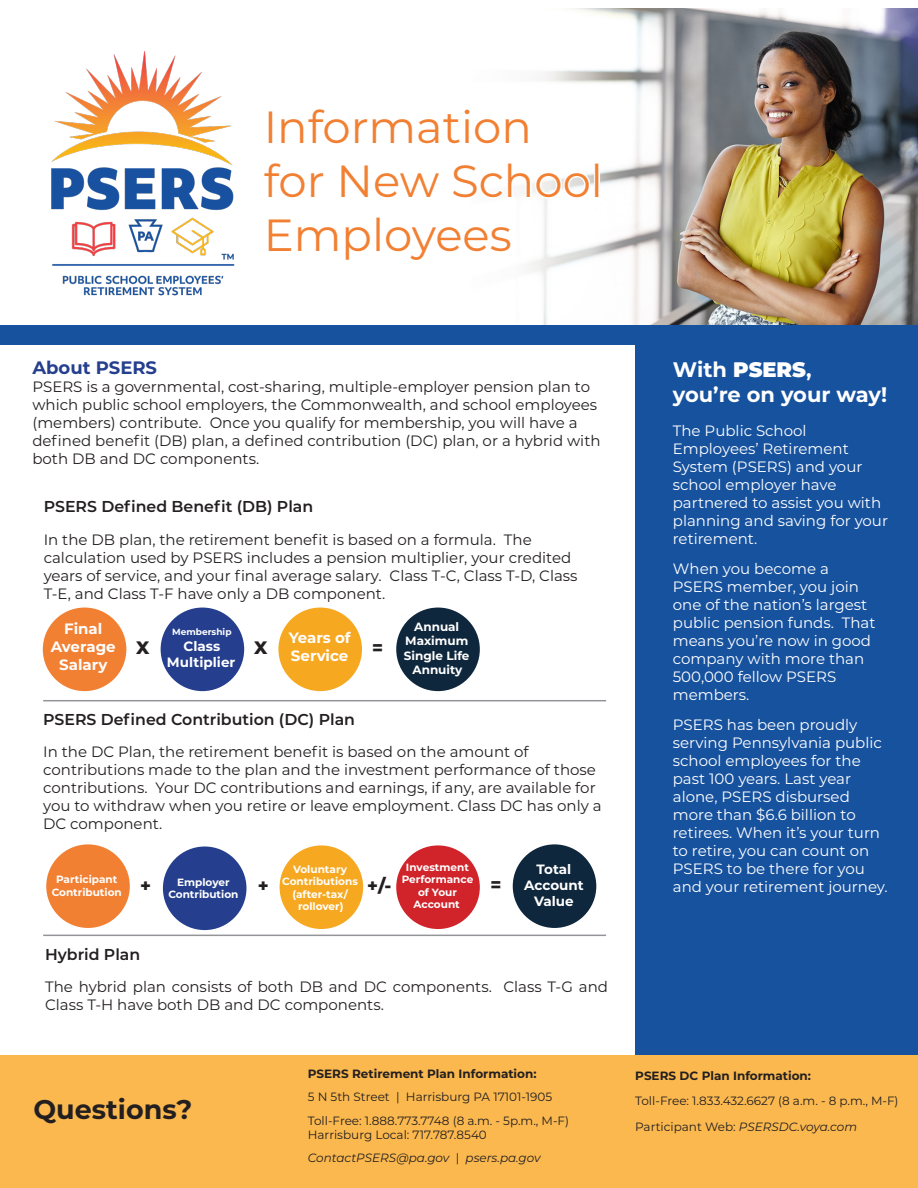
<style>
.page{position:relative;width:918px;height:1188px;background:#fff}
.page>*{position:absolute;margin:0;border:0;box-sizing:border-box;transform-origin:0 0}
.t1{font:45px/54px "Montserrat";color:#f28033}
.t2{font:700 27px "Montserrat";color:#231f20}
.t3{font:700 21px "Montserrat";letter-spacing:-.005em;color:#fff}
.t4{font:700 18px "Montserrat";color:#253f8e}
.t5{font:800 18px "Montserrat";color:#231f20}
.t6{font:600 15.75px "Montserrat";color:#231f20}
.t7{font:15px/18px "Montserrat";color:#231f20}
.t8{font:15px/18px "Montserrat";color:#fff}
.t9{font:700 15px/18px "Montserrat";color:#fff;text-align:center}
.t10{font:700 13.5px/16.2px "Montserrat";color:#fff;text-align:center}
.t11{font:12px "Montserrat";color:#231f20}
.t12{font:italic 12px "Montserrat";color:#231f20}
.t13{font:700 12px "Montserrat";color:#231f20}
.t14{font:700 12px/14.4px "Montserrat";color:#fff;text-align:center}
.t15{font:700 10.5px/12.6px "Montserrat";color:#fff;text-align:center}
.t16{font:700 9px "Montserrat";color:#fff}
.s1{font-style:normal}
.s2{font-weight:900}
</style>
<div class="page">
<div style="left:0;top:1055px;width:918px;height:133px;background:#fab84f"></div>
<div style="left:635px;top:344px;width:283px;height:711px;background:#17529f"></div>
<img style="left:0;top:8px;width:918px;height:318px">
<svg style="left:279px;top:106px;width:252px;height:40px"></svg>
<svg style="left:261px;top:160px;width:65px;height:40px"></svg>
<svg style="left:339px;top:162px;width:104px;height:40px"></svg>
<svg style="left:450px;top:161px;width:142px;height:39px"></svg>
<svg style="left:266px;top:216px;width:107px;height:47px"></svg>
<svg style="left:383px;top:223px;width:130px;height:40px"></svg>
<div style="left:0;top:326px;width:918px;height:19px;background:#17529f"></div>
<img style="left:44px;top:52px;width:202px;height:256px">
<div style="left:43px;top:608px;width:83px;height:83px;background:#f28033;border-radius:50%"></div>
<div style="left:161px;top:608px;width:83px;height:83px;background:#253f8e;border-radius:50%"></div>
<div style="left:278px;top:608px;width:84px;height:83px;background:#f7a821;border-radius:50%"></div>
<div style="left:396px;top:608px;width:84px;height:83px;background:#0f273c;border-radius:50%"></div>
<div style="left:46px;top:844px;width:84px;height:84px;background:#f28033;border-radius:50%"></div>
<div style="left:280px;top:845px;width:83px;height:84px;background:#f7a821;border-radius:50%"></div>
<div style="left:513px;top:844px;width:83px;height:84px;background:#0f273c;border-radius:50%"></div>
<div style="left:396px;top:845px;width:84px;height:84px;background:#d1232a;border-radius:50%"></div>
<div style="left:163px;top:847px;width:83px;height:83px;background:#253f8e;border-radius:50%"></div>
<hr style="left:43px;top:700px;width:563px;height:1px;background:#939598">
<hr style="left:43px;top:935px;width:563px;height:1px;background:#939598">
<p class="t1" style="left:264px;top:98px;width:341px">Information for New School<br>Employees</p>
<p class="t4" style="left:32px;top:354px;width:126px">About PSERS</p>
<p class="t7" style="left:32px;top:377px;width:570px">PSERS is a governmental, cost-sharing, multiple-employer pension plan to which public school employers, the Commonwealth, and school employees (members) contribute. Once you qualify for membership, you will have a defined benefit (DB) plan, a defined contribution (DC) plan, or a hybrid with both DB and DC components.</p>
<p class="t6" style="left:44px;top:496px;width:271px">PSERS Defined Benefit (DB) Plan</p>
<p class="t7" style="left:44px;top:530px;width:535px">In the DB plan, the retirement benefit is based on a formula. The calculation used by PSERS includes a pension multiplier, your credited years of service, and your final average salary. Class T-C, Class T-D, Class T-E, and Class T-F have only a DB component.</p>
<p class="t10" style="left:167px;top:638px;width:70px">Class<br>Multiplier</p>
<p class="t9" style="left:289px;top:628px;width:64px;text-align:left">Years of<br>Service</p>
<p class="t14" style="left:404px;top:619px;width:67px">Annual<br>Maximum<br>Single Life<br>Annuity</p>
<p class="t9" style="left:51px;top:619px;width:66px">Final<br>Average<br>Salary</p>
<p class="t16" style="left:172px;top:625px;width:61px">Membership</p>
<p class="t5" style="left:136px;top:634px;width:15px">X</p>
<p class="t5" style="left:254px;top:634px;width:15px">X</p>
<p class="t5" style="left:372px;top:634px;width:12px">=</p>
<p class="t6" style="left:43px;top:708px;width:313px">PSERS Defined Contribution (DC) Plan</p>
<p class="t7" style="left:43px;top:743px;width:560px">In the DC Plan, the retirement benefit is based on the amount of contributions made to the plan and the investment performance of those contributions. Your DC contributions and earnings, if any, are available for you to withdraw when you retire or leave employment. Class DC has only a DC component.</p>
<p class="t15" style="left:402px;top:860px;width:73px">Investment<br>Performance of Your<br>Account</p>
<p class="t15" style="left:52px;top:873px;width:72px">Participant<br>Contribution</p>
<p class="t15" style="left:282px;top:862px;width:77px">Voluntary<br>Contributions (after-tax/ rollover)</p>
<p class="t10" style="left:524px;top:860px;width:61px">Total<br>Account<br>Value</p>
<p class="t5" style="left:140px;top:873px;width:12px">+</p>
<p class="t5" style="left:258px;top:873px;width:12px">+</p>
<p class="t5" style="left:367px;top:873px;width:26px">+/-</p>
<p class="t5" style="left:491px;top:872px;width:12px">=</p>
<p class="t15" style="left:168px;top:875px;width:72px">Employer<br>Contribution</p>
<p class="t6" style="left:45px;top:943px;width:97px">Hybrid Plan</p>
<p class="t7" style="left:45px;top:977px;width:564px">The hybrid plan consists of both DB and DC components. Class T-G and<br>Class T-H have both DB and DC components.</p>
<p class="t2" style="left:34px;top:1090px;width:160px">Questions?</p>
<p class="t13" style="left:308px;top:1065px;width:230px">PSERS Retirement Plan Information:</p>
<p class="t11" style="left:308px;top:1089px;width:246px">5 N 5th Street | Harrisburg PA 17101-1905</p>
<p class="t11" style="left:308px;top:1112px;width:263px">Toll-Free: 1.888.773.7748 (8 a.m. - 5p.m., M-F)</p>
<p class="t11" style="left:308px;top:1127px;width:181px">Harrisburg Local: 717.787.8540</p>
<p class="t12" style="left:308px;top:1150px;width:234px">ContactPSERS@pa.gov <span class="s1">|</span> psers.pa.gov</p>
<p class="t3" style="left:673px;top:354px;width:140px">With <span class="s2">PSERS</span>,</p>
<p class="t3" style="left:673px;top:379px;width:216px">you’re on your way!</p>
<p class="t8" style="left:673px;top:421px;width:217px">The Public School<br>Employees’ Retirement<br>System (PSERS) and your school employer have partnered to assist you with planning and saving for your retirement.</p>
<p class="t8" style="left:673px;top:559px;width:204px">When you become a<br>PSERS member, you join one of the nation’s largest public pension funds. That means you’re now in good company with more than<br>500,000 fellow PSERS members.</p>
<p class="t8" style="left:673px;top:715px;width:216px">PSERS has been proudly serving Pennsylvania public school employees for the past 100 years. Last year alone, PSERS disbursed more than $6.6 billion to retirees. When it’s your turn to retire, you can count on<br>PSERS to be there for you and your retirement journey.</p>
<p class="t13" style="left:635px;top:1067px;width:177px">PSERS DC Plan Information:</p>
<p class="t11" style="left:635px;top:1093px;width:265px">Toll-Free: 1.833.432.6627 (8 a.m. - 8 p.m., M-F)</p>
<p class="t12" style="left:635px;top:1118px;width:223px"><span class="s1">Participant Web:</span> PSERSDC.voya.com</p>
</div>
